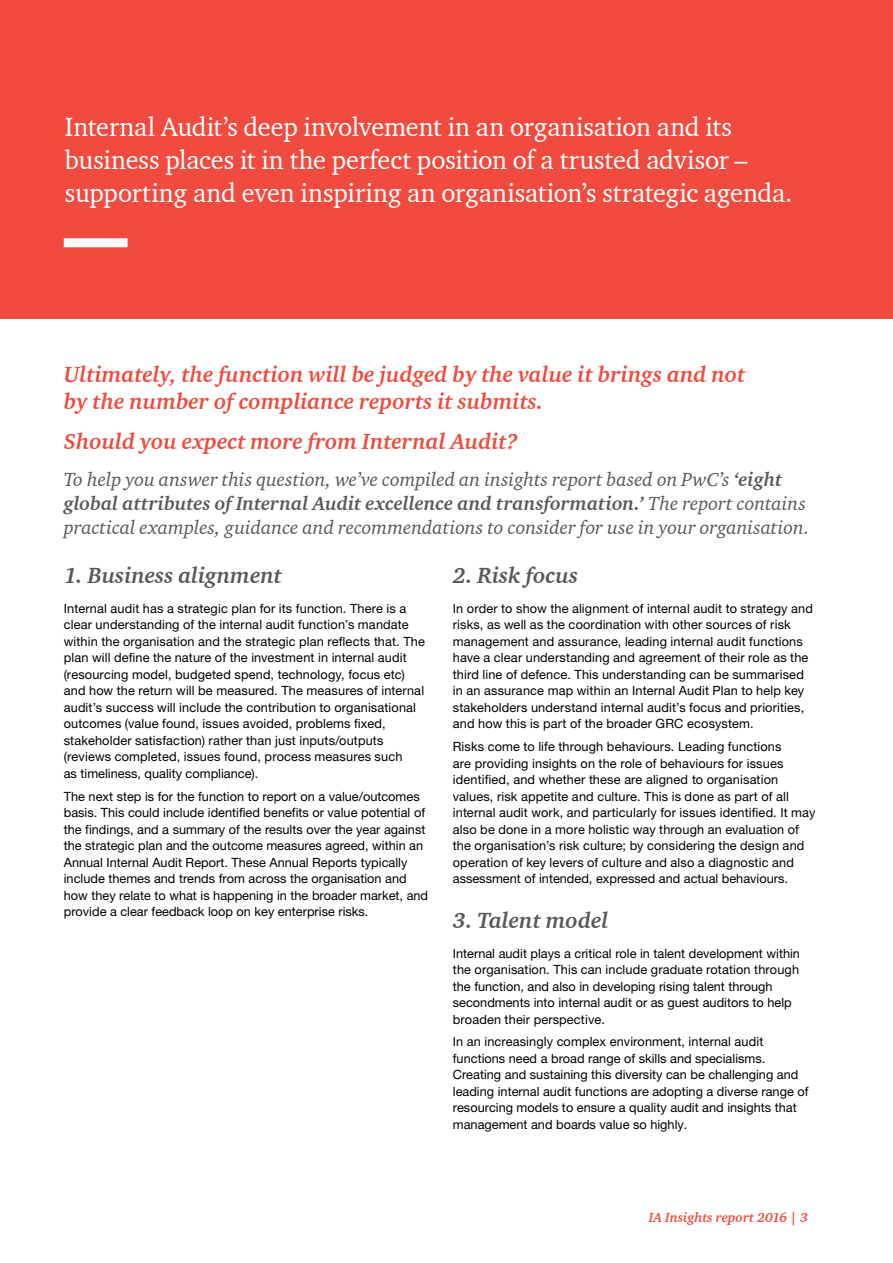
<style>
.page{position:relative;width:893px;height:1263px;background:#fff}
.page>*{position:absolute;margin:0;border:0;box-sizing:border-box;transform-origin:0 0}
.t1{font:27px/33px "Charter ITC";letter-spacing:-.005em;color:#fff}
.Subhead{font:italic 700 22.5px/27px "Charter ITC";color:#f04b3e}
.Table_Bullet{font:italic 700 22.5px "Charter ITC";color:#58595b}
.Leadin{font:italic 19.5px/24px "Charter ITC";color:#58595b}
.Subhead-2{font:italic 700 13.5px "Charter ITC";color:#f04b3e}
.Table_Bullet-2{font:12.75px/16.5px "Helvetica Neue";letter-spacing:.01em;color:#000}
.s1{font-weight:700}
</style>
<div class="page">
<div style="left:0;top:0;width:893px;height:319px;background:#f04b3e"></div>
<div style="left:64px;top:238px;width:64px;height:9px;background:#fff"></div>
<p class="t1" style="left:65px;top:110px;width:729px">Internal Audit’s deep involvement in an organisation and its business places it in the perfect position of a trusted advisor – supporting and even inspiring an organisation’s strategic agenda.</p>
<p class="Subhead" style="left:64px;top:361px;width:683px">Ultimately, the function will be judged by the value it brings and not by the number of compliance reports it submits.</p>
<p class="Subhead" style="left:64px;top:427px;width:456px">Should you expect more from Internal Audit?</p>
<p class="Leadin" style="left:64px;top:467px;width:747px">To help you answer this question, we’ve compiled an insights report based on PwC’s <span class="s1">‘eight global attributes of Internal Audit excellence and transformation.’</span> The report contains practical examples, guidance and recommendations to consider for use in your organisation.</p>
<p class="Table_Bullet" style="left:64px;top:562px;width:220px">1. Business alignment</p>
<p class="Table_Bullet-2" style="left:64px;top:600px;width:363px">Internal audit has a strategic plan for its function. There is a clear understanding of the internal audit function’s mandate within the organisation and the strategic plan reflects that. The plan will define the nature of the investment in internal audit (resourcing model, budgeted spend, technology, focus etc) and how the return will be measured. The measures of internal audit’s success will include the contribution to organisational outcomes (value found, issues avoided, problems fixed, stakeholder satisfaction) rather than just inputs/outputs (reviews completed, issues found, process measures such<br>as timeliness, quality compliance).</p>
<p class="Table_Bullet-2" style="left:64px;top:787px;width:366px">The next step is for the function to report on a value/outcomes basis. This could include identified benefits or value potential of the findings, and a summary of the results over the year against the strategic plan and the outcome measures agreed, within an Annual Internal Audit Report. These Annual Reports typically include themes and trends from across the organisation and how they relate to what is happening in the broader market, and provide a clear feedback loop on key enterprise risks.</p>
<p class="Table_Bullet" style="left:453px;top:562px;width:127px">2. Risk focus</p>
<p class="Table_Bullet-2" style="left:453px;top:600px;width:362px">In order to show the alignment of internal audit to strategy and risks, as well as the coordination with other sources of risk management and assurance, leading internal audit functions have a clear understanding and agreement of their role as the third line of defence. This understanding can be summarised in an assurance map within an Internal Audit Plan to help key stakeholders understand internal audit’s focus and priorities, and how this is part of the broader GRC ecosystem.</p>
<p class="Table_Bullet-2" style="left:453px;top:738px;width:364px">Risks come to life through behaviours. Leading functions<br>are providing insights on the role of behaviours for issues identified, and whether these are aligned to organisation values, risk appetite and culture. This is done as part of all internal audit work, and particularly for issues identified. It may also be done in a more holistic way through an evaluation of the organisation’s risk culture; by considering the design and operation of key levers of culture and also a diagnostic and assessment of intended, expressed and actual behaviours.</p>
<p class="Table_Bullet" style="left:453px;top:907px;width:157px">3. Talent model</p>
<p class="Table_Bullet-2" style="left:453px;top:944px;width:349px">Internal audit plays a critical role in talent development within the organisation. This can include graduate rotation through the function, and also in developing rising talent through secondments into internal audit or as guest auditors to help broaden their perspective.</p>
<p class="Table_Bullet-2" style="left:453px;top:1033px;width:357px">In an increasingly complex environment, internal audit functions need a broad range of skills and specialisms.<br>Creating and sustaining this diversity can be challenging and leading internal audit functions are adopting a diverse range of resourcing models to ensure a quality audit and insights that management and boards value so highly.</p>
<p class="Subhead-2" style="left:649px;top:1209px;width:161px">IA Insights report 2016 | 3</p>
</div>
